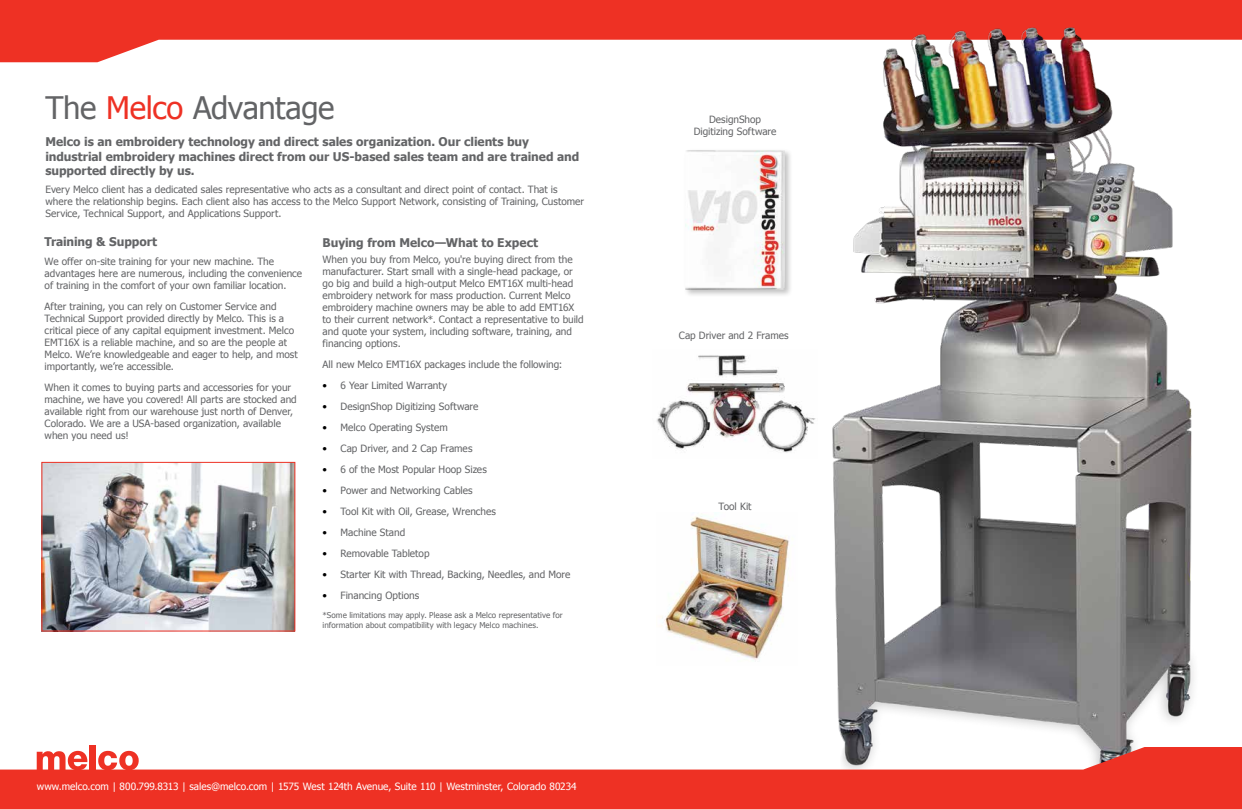
<style>
.page{position:relative;width:1242px;height:810px;background:#fff}
.page>*{position:absolute;margin:0;border:0;box-sizing:border-box;transform-origin:0 0}
.t1{font:31px "Tahoma";letter-spacing:-.015em;color:#636466}
.t2{font:700 12px/14.4px "Tahoma";letter-spacing:-.005em;color:#636466}
.t3{font:10px/12px "Tahoma";color:#636466}
.t4{font:10px "Tahoma";color:#fff}
.t5{font:8px/9.6px "Tahoma";letter-spacing:.01em;color:#636466}
.s1{color:#ee3124}
.s2{color:#000}
</style>
<div class="page">
<svg style="left:0;top:0;width:1242px;height:62px;fill:#ee3124"></svg>
<div style="left:684px;top:148px;width:109px;height:150px;background:#000;opacity:.24"></div>
<img style="left:685px;top:150px;width:100px;height:140px">
<img style="left:828px;top:21px;width:372px;height:726px">
<img style="left:656px;top:355px;width:160px;height:98px">
<img style="left:660px;top:516px;width:129px;height:144px">
<img style="left:43px;top:464px;width:250px;height:166px">
<div style="left:41px;top:462px;width:254px;height:170px;border:1px solid #ee3124"></div>
<svg style="left:0;top:747px;width:1242px;height:62px;fill:#ee3124"></svg>
<svg style="left:37px;top:751px;width:50px;height:19px"></svg>
<div style="left:90px;top:745px;width:6px;height:25px;background:#ee3124"></div>
<svg style="left:98px;top:751px;width:41px;height:19px"></svg>
<h1 class="t1" style="left:45px;top:88px;width:291px">The <span class="s1">Melco</span> Advantage</h1>
<p class="t2" style="left:45px;top:134px;width:535px">Melco is an embroidery technology and direct sales organization. Our clients buy industrial embroidery machines direct from our US-based sales team and are trained and supported directly by us.</p>
<p class="t3" style="left:45px;top:183px;width:540px">Every Melco client has a dedicated sales representative who acts as a consultant and direct point of contact. That is where the relationship begins. Each client also has access to the Melco Support Network, consisting of Training, Customer<br>Service, Technical Support, and Applications Support.</p>
<p class="t2" style="left:45px;top:234px;width:114px">Training &amp; Support</p>
<p class="t3" style="left:45px;top:255px;width:259px">We offer on-site training for your new machine. The advantages here are numerous, including the convenience of training in the comfort of your own familiar location.</p>
<p class="t3" style="left:45px;top:300px;width:255px">After training, you can rely on Customer Service and Technical Support provided directly by Melco. This is a critical piece of any capital equipment investment. Melco EMT16X is a reliable machine, and so are the people at Melco. We’re knowledgeable and eager to help, and most importantly, we’re accessible.</p>
<p class="t3" style="left:45px;top:381px;width:254px">When it comes to buying parts and accessories for your machine, we have you covered! All parts are stocked and available right from our warehouse just north of Denver, Colorado. We are a USA-based organization, available when you need us!</p>
<p class="t2" style="left:323px;top:235px;width:217px">Buying from Melco—What to Expect</p>
<p class="t3" style="left:323px;top:253px;width:263px">When you buy from Melco, you're buying direct from the manufacturer. Start small with a single-head package, or go big and build a high-output Melco EMT16X multi-head embroidery network for mass production. Current Melco embroidery machine owners may be able to add EMT16X to their current network*. Contact a representative to build and quote your system, including software, training, and financing options.</p>
<p class="t3" style="left:323px;top:358px;width:241px">All new Melco EMT16X packages include the following:</p>
<p class="t3" style="left:323px;top:379px;width:126px"><span class="s2">•</span> 6 Year Limited Warranty</p>
<p class="t3" style="left:323px;top:400px;width:157px"><span class="s2">•</span> DesignShop Digitizing Software</p>
<p class="t3" style="left:323px;top:421px;width:127px"><span class="s2">•</span> Melco Operating System</p>
<p class="t3" style="left:323px;top:442px;width:151px"><span class="s2">•</span> Cap Driver, and 2 Cap Frames</p>
<p class="t3" style="left:323px;top:463px;width:166px"><span class="s2">•</span> 6 of the Most Popular Hoop Sizes</p>
<p class="t3" style="left:323px;top:484px;width:152px"><span class="s2">•</span> Power and Networking Cables</p>
<p class="t3" style="left:323px;top:505px;width:175px"><span class="s2">•</span> Tool Kit with Oil, Grease, Wrenches</p>
<p class="t3" style="left:323px;top:526px;width:84px"><span class="s2">•</span> Machine Stand</p>
<p class="t3" style="left:323px;top:547px;width:109px"><span class="s2">•</span> Removable Tabletop</p>
<p class="t3" style="left:323px;top:568px;width:249px"><span class="s2">•</span> Starter Kit with Thread, Backing, Needles, and More</p>
<p class="t3" style="left:323px;top:589px;width:98px"><span class="s2">•</span> Financing Options</p>
<p class="t5" style="left:323px;top:610px;width:242px">*Some limitations may apply. Please ask a Melco representative for information about compatibility with legacy Melco machines.</p>
<p class="t4" style="left:37px;top:780px;width:541px">www.melco.com | 800.799.8313 | sales@melco.com | 1575 West 124th Avenue, Suite 110 | Westminster, Colorado 80234</p>
<p class="t3" style="left:694px;top:113px;width:84px;text-align:center">DesignShop<br>Digitizing Software</p>
<p class="t3" style="left:679px;top:329px;width:111px">Cap Driver and 2 Frames</p>
<p class="t3" style="left:719px;top:500px;width:34px">Tool Kit</p>
</div>
